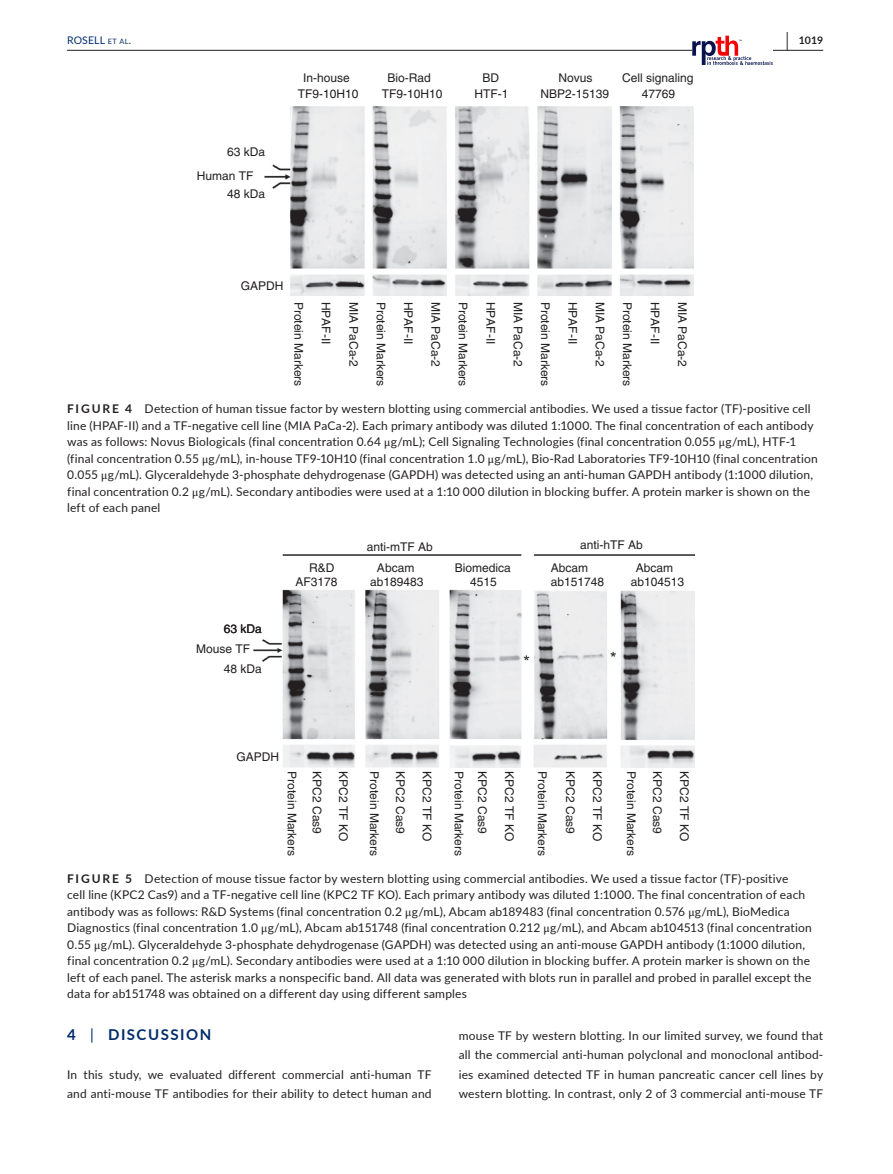
<style>
.page{position:relative;width:893px;height:1174px;background:#fff}
.page>*{position:absolute;margin:0;border:0;box-sizing:border-box;transform-origin:0 0}
.t1{font:700 19.5px "Lato";color:#231f20;scale:.48 1}
.t2{font:700 15px "Lato";letter-spacing:.1em;color:#002c6b}
.t3{font:12px/16.5px "Lato";letter-spacing:.015em;color:#231f20}
.t4{font:12px/13.8px "Helvetica";color:#231f20;text-align:center}
.t5{font:10.5px "Lato";letter-spacing:.01em;color:#002c6b}
.t6{font:700 10.5px "Lato";color:#231f20}
.s1{font-size:7.35px}
.s2{font-weight:700}
.s3{font-family:"STIX"}
.s4{font-weight:400}
</style>
<div class="page">
<hr style="left:67px;top:50px;width:756px;height:1px;background:#231f20">
<svg style="left:692px;top:36px;width:81px;height:29px"></svg>
<img style="left:265px;top:106px;width:428px;height:190px">
<img style="left:253px;top:554px;width:441px;height:213px">
<h1 class="t1" style="left:786px;top:25px;width:7px">|</h1>
<p class="t5" style="left:67px;top:33px;width:66px">ROSELL <span class="s1">et al</span>.</p>
<p class="t6" style="left:799px;top:33px;width:26px">1019</p>
<p class="t4" style="left:227px;top:145px;width:40px">63 kDa</p>
<p class="t4" style="left:227px;top:187px;width:40px">48 kDa</p>
<p class="t4" style="left:197px;top:169px;width:58px">Human TF</p>
<p class="t4" style="left:298px;top:69px;width:62px;line-height:16.4px">In-house<br>TF9-10H10</p>
<p class="t4" style="left:387px;top:71px;width:45px">Bio-Rad</p>
<p class="t4" style="left:482px;top:71px;width:18px">BD</p>
<p class="t4" style="left:558px;top:71px;width:36px">Novus</p>
<p class="t4" style="left:622px;top:71px;width:73px">Cell signaling</p>
<p class="t4" style="left:382px;top:87px;width:62px">TF9-10H10</p>
<p class="t4" style="left:474px;top:87px;width:35px">HTF-1</p>
<p class="t4" style="left:540px;top:87px;width:70px">NBP2-15139</p>
<p class="t4" style="left:642px;top:87px;width:35px">47769</p>
<p class="t4" style="left:241px;top:279px;width:44px">GAPDH</p>
<p class="t4" style="left:306px;top:301px;width:86px;rotate:90deg">Protein Markers</p>
<p class="t4" style="left:333px;top:301px;width:44px;rotate:90deg">HPAF-II</p>
<p class="t4" style="left:360px;top:301px;width:67px;rotate:90deg">MIA PaCa-2</p>
<p class="t4" style="left:388px;top:301px;width:86px;rotate:90deg">Protein Markers</p>
<p class="t4" style="left:415px;top:301px;width:44px;rotate:90deg">HPAF-II</p>
<p class="t4" style="left:443px;top:301px;width:67px;rotate:90deg">MIA PaCa-2</p>
<p class="t4" style="left:470px;top:301px;width:86px;rotate:90deg">Protein Markers</p>
<p class="t4" style="left:497px;top:301px;width:44px;rotate:90deg">HPAF-II</p>
<p class="t4" style="left:525px;top:301px;width:67px;rotate:90deg">MIA PaCa-2</p>
<p class="t4" style="left:552px;top:301px;width:86px;rotate:90deg">Protein Markers</p>
<p class="t4" style="left:580px;top:301px;width:44px;rotate:90deg">HPAF-II</p>
<p class="t4" style="left:607px;top:301px;width:67px;rotate:90deg">MIA PaCa-2</p>
<p class="t4" style="left:634px;top:301px;width:86px;rotate:90deg">Protein Markers</p>
<p class="t4" style="left:662px;top:301px;width:44px;rotate:90deg">HPAF-II</p>
<p class="t4" style="left:689px;top:301px;width:67px;rotate:90deg">MIA PaCa-2</p>
<p class="t3" style="left:67px;top:400px;width:752px"><span class="s2">FIGURE 4</span> Detection of human tissue factor by western blotting using commercial antibodies. We used a tissue factor (TF)-positive cell line (HPAF-II) and a TF-negative cell line (MIA PaCa-2). Each primary antibody was diluted 1:1000. The final concentration of each antibody was as follows: Novus Biologicals (final concentration 0.64 <span class="s3">μ</span>g/mL); Cell Signaling Technologies (final concentration 0.055 <span class="s3">μ</span>g/mL), HTF-1 (final concentration 0.55 <span class="s3">μ</span>g/mL), in-house TF9-10H10 (final concentration 1.0 <span class="s3">μ</span>g/mL), Bio-Rad Laboratories TF9-10H10 (final concentration 0.055 <span class="s3">μ</span>g/mL). Glyceraldehyde 3-phosphate dehydrogenase (GAPDH) was detected using an anti-human GAPDH antibody (1:1000 dilution, final concentration 0.2 <span class="s3">μ</span>g/mL). Secondary antibodies were used at a 1:10 000 dilution in blocking buffer. A protein marker is shown on the left of each panel</p>
<p class="t4" style="left:367px;top:540px;width:68px">anti-mTF Ab</p>
<p class="t4" style="left:580px;top:537px;width:64px">anti-hTF Ab</p>
<p class="t4" style="left:224px;top:621px;width:40px">63 kDa</p>
<p class="t4" style="left:196px;top:642px;width:56px">Mouse TF</p>
<p class="t4" style="left:224px;top:662px;width:40px">48 kDa</p>
<p class="t4" style="left:295px;top:561px;width:44px;text-align:right">R&amp;D<br>AF3178</p>
<p class="t4" style="left:370px;top:561px;width:55px">Abcam ab189483</p>
<p class="t4" style="left:455px;top:561px;width:58px">Biomedica</p>
<p class="t4" style="left:551px;top:561px;width:39px">Abcam</p>
<p class="t4" style="left:636px;top:561px;width:39px">Abcam</p>
<p class="t4" style="left:551px;top:575px;width:55px">ab151748</p>
<p class="t4" style="left:631px;top:575px;width:55px">ab104513</p>
<p class="t4" style="left:470px;top:575px;width:28px">4515</p>
<p class="t4" style="left:236px;top:750px;width:44px">GAPDH</p>
<p class="t4" style="left:299px;top:771px;width:86px;rotate:90deg">Protein Markers</p>
<p class="t4" style="left:350px;top:771px;width:72px;rotate:90deg">KPC2 TF KO</p>
<p class="t4" style="left:381px;top:771px;width:86px;rotate:90deg">Protein Markers</p>
<p class="t4" style="left:407px;top:771px;width:64px;rotate:90deg">KPC2 Cas9</p>
<p class="t4" style="left:434px;top:771px;width:72px;rotate:90deg">KPC2 TF KO</p>
<p class="t4" style="left:489px;top:771px;width:64px;rotate:90deg">KPC2 Cas9</p>
<p class="t4" style="left:516px;top:771px;width:72px;rotate:90deg">KPC2 TF KO</p>
<p class="t4" style="left:549px;top:771px;width:86px;rotate:90deg">Protein Markers</p>
<p class="t4" style="left:577px;top:771px;width:64px;rotate:90deg">KPC2 Cas9</p>
<p class="t4" style="left:604px;top:771px;width:72px;rotate:90deg">KPC2 TF KO</p>
<p class="t4" style="left:638px;top:771px;width:86px;rotate:90deg">Protein Markers</p>
<p class="t4" style="left:664px;top:771px;width:64px;rotate:90deg">KPC2 Cas9</p>
<p class="t4" style="left:691px;top:771px;width:72px;rotate:90deg">KPC2 TF KO</p>
<p class="t4" style="left:324px;top:771px;width:64px;rotate:90deg">KPC2 Cas9</p>
<p class="t4" style="left:466px;top:771px;width:86px;rotate:90deg">Protein Markers</p>
<p class="t3" style="left:67px;top:869px;width:746px"><span class="s2">FIGURE 5</span> Detection of mouse tissue factor by western blotting using commercial antibodies. We used a tissue factor (TF)-positive<br>cell line (KPC2 Cas9) and a TF-negative cell line (KPC2 TF KO). Each primary antibody was diluted 1:1000. The final concentration of each antibody was as follows: R&amp;D Systems (final concentration 0.2 <span class="s3">μ</span>g/mL), Abcam ab189483 (final concentration 0.576 <span class="s3">μ</span>g/mL), BioMedica Diagnostics (final concentration 1.0 <span class="s3">μ</span>g/mL), Abcam ab151748 (final concentration 0.212 <span class="s3">μ</span>g/mL), and Abcam ab104513 (final concentration 0.55 <span class="s3">μ</span>g/mL). Glyceraldehyde 3-phosphate dehydrogenase (GAPDH) was detected using an anti-mouse GAPDH antibody (1:1000 dilution, final concentration 0.2 <span class="s3">μ</span>g/mL). Secondary antibodies were used at a 1:10 000 dilution in blocking buffer. A protein marker is shown on the left of each panel. The asterisk marks a nonspecific band. All data was generated with blots run in parallel and probed in parallel except the data for ab151748 was obtained on a different day using different samples</p>
<p class="t2" style="left:67px;top:1023px;width:146px">4 <span class="s4">|</span> DISCUSSION</p>
<p class="t3" style="left:67px;top:1064px;width:366px;line-height:19.5px">In this study, we evaluated different commercial anti-human TF and anti-mouse TF antibodies for their ability to detect human and</p>
<p class="t3" style="left:459px;top:1025px;width:366px;line-height:19.5px;text-align:justify">mouse TF by western blotting. In our limited survey, we found that all the commercial anti-human polyclonal and monoclonal antibod&shy;ies examined detected TF in human pancreatic cancer cell lines by western blotting. In contrast, only 2 of 3 commercial anti-mouse TF</p>
</div>
